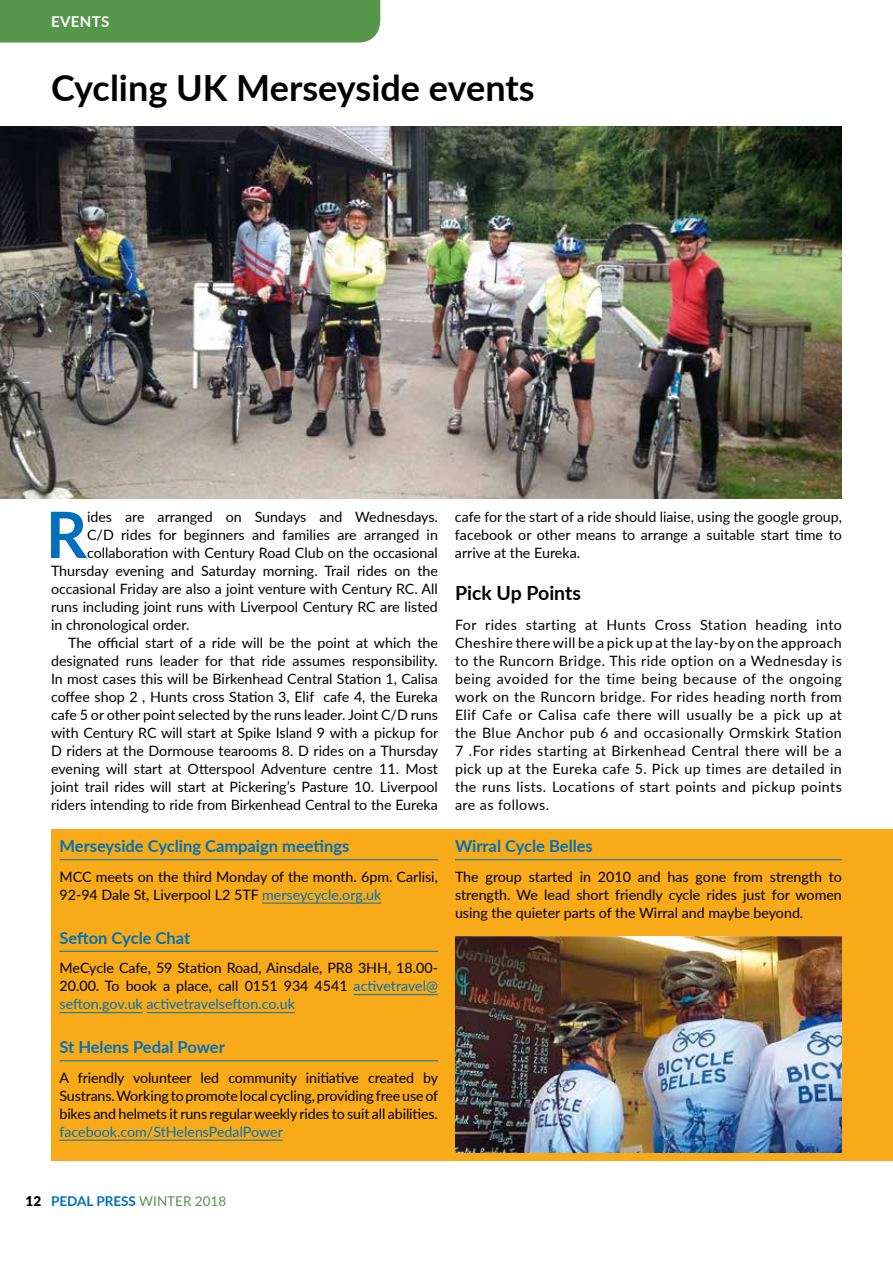
<style>
.page{position:relative;width:893px;height:1263px;background:#fff}
.page>*{position:absolute;margin:0;border:0;box-sizing:border-box;transform-origin:0 0}
.t1{font:700 64.05px "Lato";color:#0070ba}
.t2{font:700 36px "Lato";color:#000}
.t3{font:700 19.5px "Lato";color:#000}
.t4{font:700 16.5px "Lato";color:#0070ba}
.t5{font:700 15px "Lato";letter-spacing:.025em;color:#fff}
.t6{font:14.25px/18px "Lato";color:#000;text-align:justify}
.t7{font:14.25px "Lato";color:#0070ba}
.t8{font:700 13.5px "Lato";color:#0070ba}
.s1{color:#0070ba}
.s2{font-weight:900;color:#000}
.s3{font-weight:400;color:#56964b}
</style>
<div class="page">
<div style="left:51px;top:829px;width:842px;height:332px;background:#f9aa18"></div>
<div style="left:0;top:0;width:380px;height:43px;background:#56964b"></div>
<img style="left:0;top:126px;width:842px;height:373px">
<hr style="left:60px;top:859px;width:378px;height:1px;background:#0070ba">
<hr style="left:262px;top:903px;width:119px;height:1px;background:#0070ba">
<hr style="left:60px;top:951px;width:378px;height:1px;background:#0070ba">
<hr style="left:354px;top:994px;width:84px;height:1px;background:#0070ba">
<hr style="left:60px;top:1012px;width:83px;height:1px;background:#0070ba">
<hr style="left:147px;top:1012px;width:148px;height:1px;background:#0070ba">
<hr style="left:60px;top:1060px;width:378px;height:1px;background:#0070ba">
<hr style="left:60px;top:1140px;width:223px;height:1px;background:#0070ba">
<hr style="left:455px;top:859px;width:387px;height:1px;background:#0070ba">
<img style="left:455px;top:936px;width:387px;height:216px">
<p class="t5" style="left:51px;top:10px;width:60px">EVENTS</p>
<h2 class="t2" style="left:51px;top:62px;width:485px">Cycling UK Merseyside events</h2>
<h1 class="t1" style="left:46px;top:488px;width:43px">R</h1>
<p class="t6" style="left:87px;top:507px;width:352px">ides are arranged on Sundays and Wednesdays.</p>
<p class="t6" style="left:87px;top:525px;width:352px">C/D rides for beginners and families are arranged in</p>
<p class="t6" style="left:87px;top:543px;width:352px">collaboration with Century Road Club on the occasional</p>
<p class="t6" style="left:51px;top:561px;width:388px">Thursday evening and Saturday morning. Trail rides on the</p>
<p class="t6" style="left:51px;top:579px;width:388px">occasional Friday are also a joint venture with Century RC. All</p>
<p class="t6" style="left:51px;top:597px;width:388px">runs including joint runs with Liverpool Century RC are listed</p>
<p class="t6" style="left:51px;top:615px;width:140px">in chronological order.</p>
<p class="t6" style="left:68px;top:633px;width:371px">The official start of a ride will be the point at which the</p>
<p class="t6" style="left:51px;top:651px;width:388px">designated runs leader for that ride assumes responsibility.</p>
<p class="t6" style="left:51px;top:669px;width:388px">In most cases this will be Birkenhead Central Station 1, Calisa</p>
<p class="t6" style="left:51px;top:687px;width:388px">coffee shop 2 , Hunts cross Station 3, Elif cafe 4, the Eureka</p>
<p class="t6" style="left:51px;top:705px;width:388px">cafe 5 or other point selected by the runs leader. Joint C/D runs</p>
<p class="t6" style="left:51px;top:723px;width:389px">with Century RC will start at Spike Island 9 with a pickup for</p>
<p class="t6" style="left:51px;top:741px;width:389px">D riders at the Dormouse tearooms 8. D rides on a Thursday</p>
<p class="t6" style="left:51px;top:759px;width:388px">evening will start at Otterspool Adventure centre 11. Most</p>
<p class="t6" style="left:51px;top:777px;width:388px">joint trail rides will start at Pickering’s Pasture 10. Liverpool</p>
<p class="t6" style="left:51px;top:795px;width:388px">riders intending to ride from Birkenhead Central to the Eureka</p>
<p class="t4" style="left:60px;top:834px;width:291px">Merseyside Cycling Campaign meetings</p>
<p class="t6" style="left:60px;top:867px;width:380px">MCC meets on the third Monday of the month. 6pm. Carlisi,<br>92-94 Dale St, Liverpool L2 5TF <span class="s1">merseycycle.org.uk</span></p>
<p class="t4" style="left:60px;top:925px;width:132px">Sefton Cycle Chat</p>
<p class="t6" style="left:60px;top:958px;width:380px">MeCycle Cafe, 59 Station Road, Ainsdale, PR8 3HH, 18.00- 20.00. To book a place, call 0151 934 4541 <span class="s1">activetravel@ sefton.gov.uk activetravelsefton.co.uk</span></p>
<p class="t4" style="left:60px;top:1035px;width:167px">St Helens Pedal Power</p>
<p class="t6" style="left:60px;top:1068px;width:380px">A friendly volunteer led community initiative created by Sustrans. Working to promote local cycling, providing free use of bikes and helmets it runs regular weekly rides to suit all abilities.</p>
<p class="t7" style="left:60px;top:1121px;width:225px">facebook.com/StHelensPedalPower</p>
<p class="t6" style="left:455px;top:507px;width:388px">cafe for the start of a ride should liaise, using the google group, facebook or other means to arrange a suitable start time to arrive at the Eureka.</p>
<h3 class="t3" style="left:455px;top:579px;width:127px">Pick Up Points</h3>
<p class="t6" style="left:455px;top:615px;width:388px">For rides starting at Hunts Cross Station heading into Cheshire there will be a pick up at the lay-by on the approach to the Runcorn Bridge. This ride option on a Wednesday is being avoided for the time being because of the ongoing work on the Runcorn bridge. For rides heading north from Elif Cafe or Calisa cafe there will usually be a pick up at the Blue Anchor pub 6 and occasionally Ormskirk Station 7 .For rides starting at Birkenhead Central there will be a pick up at the Eureka cafe 5. Pick up times are detailed in the runs lists. Locations of start points and pickup points are as follows.</p>
<p class="t4" style="left:455px;top:834px;width:139px">Wirral Cycle Belles</p>
<p class="t6" style="left:455px;top:867px;width:388px">The group started in 2010 and has gone from strength to strength. We lead short friendly cycle rides just for women using the quieter parts of the Wirral and maybe beyond.</p>
<p class="t8" style="left:26px;top:1191px;width:202px"><span class="s2">12</span> PEDAL PRESS <span class="s3">WINTER 2018</span></p>
</div>
